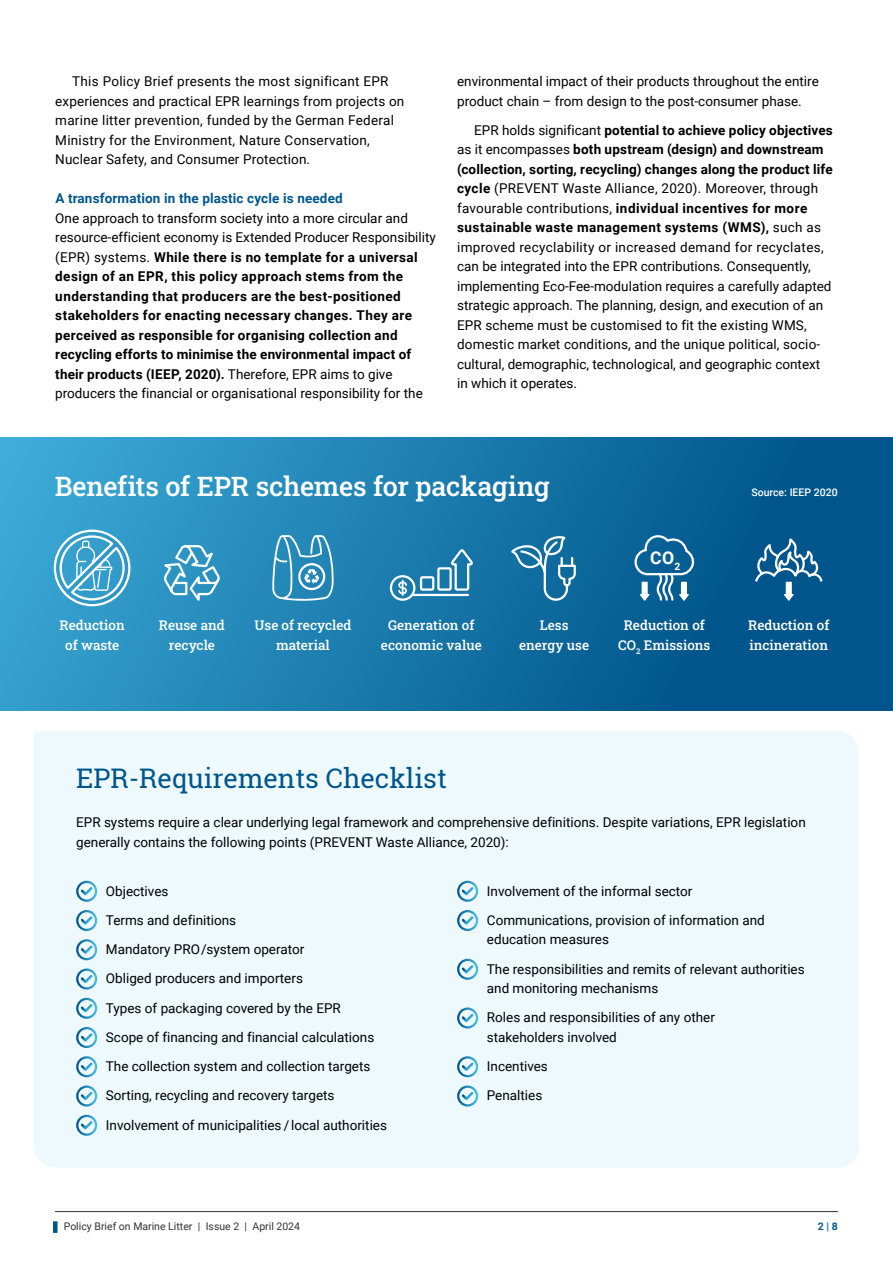
<style>
.page{position:relative;width:893px;height:1263px;background:#fff}
.page>*{position:absolute;margin:0;border:0;box-sizing:border-box;transform-origin:0 0}
.t1{font:500 27px "Roboto Slab";letter-spacing:-.01em;color:#fff}
.t2{font:27px "Roboto Slab";color:#00568c}
.t3{font:700 17.55px "Roboto";color:#fff}
.t4{font:13.5px/19.5px "Roboto";color:#000}
.t5{font:700 13.5px/19.5px "Roboto";letter-spacing:.03em;color:#000}
.t6{font:13.5px/19.5px "Roboto";letter-spacing:.02em;color:#000}
.t7{font:500 13.5px/19.5px "Roboto Slab";color:#fff;text-align:center}
.t8{font:700 13.5px "Roboto";letter-spacing:.01em;color:#00568c}
.t9{font:10.5px "Roboto";color:#333}
.t10{font:500 10.5px "Roboto";color:#fff}
.t11{font:700 10.5px "Roboto";color:#00568c}
.s1{font-weight:400}
.s2{font-weight:700}
</style>
<div class="page">
<div style="left:0;top:437px;width:893px;height:273px;background:linear-gradient(to right,#38a5d1,#004b82)"></div>
<svg style="left:53px;top:528px;width:79px;height:79px;background:#63b4d6"></svg>
<svg style="left:158px;top:542px;width:63px;height:65px;background:#53a7cd"></svg>
<svg style="left:272px;top:535px;width:62px;height:66px;background:#53a1c6"></svg>
<svg style="left:508px;top:534px;width:69px;height:68px;background:#3583ae"></svg>
<svg style="left:635px;top:534px;width:59px;height:68px;background:#357da8"></svg>
<div style="left:437px;top:567px;width:15px;height:24px;border:2px solid #fff"></div>
<div style="left:420px;top:576px;width:14px;height:15px;border:2px solid #fff"></div>
<svg style="left:449px;top:547px;width:26px;height:45px"></svg>
<hr style="left:413px;top:594px;width:55px;height:2px;background:#fff">
<svg style="left:386px;top:571px;width:30px;height:33px"></svg>
<svg style="left:753px;top:449px;width:71px;height:180px;background:#0f6093"></svg>
<div style="left:34px;top:731px;width:825px;height:436px;background:#edf9fd"></div>
<svg style="left:79px;top:885px;width:15px;height:13px"></svg>
<div style="left:76px;top:881px;width:21px;height:21px;border:2px solid #fff;border-radius:50%"></div>
<svg style="left:79px;top:914px;width:15px;height:13px"></svg>
<div style="left:76px;top:910px;width:21px;height:21px;border:2px solid #fff;border-radius:50%"></div>
<svg style="left:79px;top:943px;width:15px;height:13px"></svg>
<div style="left:76px;top:939px;width:21px;height:21px;border:2px solid #fff;border-radius:50%"></div>
<svg style="left:79px;top:972px;width:15px;height:13px"></svg>
<div style="left:76px;top:968px;width:21px;height:21px;border:2px solid #fff;border-radius:50%"></div>
<svg style="left:79px;top:1002px;width:15px;height:13px"></svg>
<div style="left:76px;top:998px;width:21px;height:21px;border:2px solid #fff;border-radius:50%"></div>
<svg style="left:79px;top:1031px;width:15px;height:13px"></svg>
<div style="left:76px;top:1027px;width:21px;height:21px;border:2px solid #fff;border-radius:50%"></div>
<svg style="left:79px;top:1060px;width:15px;height:13px"></svg>
<div style="left:76px;top:1056px;width:21px;height:21px;border:2px solid #fff;border-radius:50%"></div>
<svg style="left:79px;top:1089px;width:15px;height:13px"></svg>
<div style="left:76px;top:1085px;width:21px;height:21px;border:2px solid #fff;border-radius:50%"></div>
<svg style="left:79px;top:1119px;width:15px;height:13px"></svg>
<div style="left:76px;top:1115px;width:21px;height:21px;border:2px solid #fff;border-radius:50%"></div>
<svg style="left:460px;top:885px;width:15px;height:13px"></svg>
<div style="left:457px;top:881px;width:21px;height:21px;border:2px solid #fff;border-radius:50%"></div>
<svg style="left:460px;top:914px;width:15px;height:13px"></svg>
<div style="left:457px;top:910px;width:21px;height:21px;border:2px solid #fff;border-radius:50%"></div>
<svg style="left:460px;top:963px;width:15px;height:13px"></svg>
<div style="left:457px;top:959px;width:21px;height:21px;border:2px solid #fff;border-radius:50%"></div>
<svg style="left:460px;top:1011px;width:15px;height:13px"></svg>
<div style="left:457px;top:1007px;width:21px;height:21px;border:2px solid #fff;border-radius:50%"></div>
<svg style="left:460px;top:1060px;width:15px;height:13px"></svg>
<div style="left:457px;top:1056px;width:21px;height:21px;border:2px solid #fff;border-radius:50%"></div>
<svg style="left:460px;top:1089px;width:15px;height:13px"></svg>
<div style="left:457px;top:1085px;width:21px;height:21px;border:2px solid #fff;border-radius:50%"></div>
<div style="left:53px;top:1221px;width:5px;height:12px;background:#00568c"></div>
<hr style="left:55px;top:1211px;width:783px;height:1px;background:#333">
<p class="t6" style="left:55px;top:71px;width:351px;text-indent:17px">This Policy Brief presents the most significant EPR experiences and practical EPR learnings from projects on marine litter prevention, funded by the German Federal Ministry for the Environment, Nature Conservation, Nuclear Safety, and Consumer Protection.</p>
<h2 class="t8" style="left:55px;top:189px;width:289px">A transformation in the plastic cycle is needed</h2>
<p class="t5" style="left:55px;top:208px;width:382px"><span class="s1">One approach to transform society into a more circular and resource-efficient economy is Extended Producer Responsibility (EPR) systems.</span> While there is no template for a universal design of an EPR, this policy approach stems from the understanding that producers are the best-positioned stakeholders for enacting necessary changes. They are perceived as responsible for organising collection and recycling efforts to minimise the environmental impact of their products (IEEP, 2020). <span class="s1">Therefore, EPR aims to give producers the financial or organisational responsibility for the</span></p>
<p class="t4" style="left:457px;top:71px;width:363px">environmental impact of their products throughout the entire product chain – from design to the post-consumer phase.</p>
<p class="t4" style="left:457px;top:120px;width:377px;text-indent:17px">EPR holds significant <span class="s2">potential to achieve policy objectives </span>as it encompasses <span class="s2">both upstream (design) and downstream (collection, sorting, recycling) changes along the product life cycle</span> (PREVENT Waste Alliance, 2020). Moreover, through favourable contributions, <span class="s2">individual incentives for more sustainable waste management systems (WMS),</span> such as improved recyclability or increased demand for recyclates, can be integrated into the EPR contributions. Consequently, implementing Eco-Fee-modulation requires a carefully adapted strategic approach. The planning, design, and execution of an EPR scheme must be customised to fit the existing WMS, domestic market conditions, and the unique political, socio&shy;cultural, demographic, technological, and geographic context in which it operates.</p>
<h3 class="t1" style="left:55px;top:467px;width:496px">Benefits of EPR schemes for packaging</h3>
<p class="t3" style="left:650px;top:545px;width:32px">CO<sub>2</sub></p>
<p class="t10" style="left:751px;top:485px;width:88px">Source: IEEP 2020</p>
<p class="t7" style="left:60px;top:615px;width:67px">Reduction of waste</p>
<p class="t7" style="left:159px;top:615px;width:67px">Reuse and recycle</p>
<p class="t7" style="left:254px;top:615px;width:99px">Use of recycled material</p>
<p class="t7" style="left:519px;top:615px;width:71px">Less energy use</p>
<p class="t7" style="left:618px;top:615px;width:94px">Reduction of<br>CO<sub>2</sub> Emissions</p>
<p class="t7" style="left:381px;top:615px;width:102px">Generation of economic value</p>
<p class="t7" style="left:748px;top:615px;width:83px;text-align:left">Reduction of incineration</p>
<h1 class="t2" style="left:76px;top:760px;width:372px">EPR-Requirements Checklist</h1>
<p class="t4" style="left:76px;top:812px;width:731px">EPR systems require a clear underlying legal framework and comprehensive definitions. Despite variations, EPR legislation generally contains the following points (PREVENT Waste Alliance, 2020):</p>
<p class="t4" style="left:106px;top:880px;width:64px">Objectives</p>
<p class="t4" style="left:106px;top:910px;width:132px">Terms and definitions</p>
<p class="t4" style="left:106px;top:939px;width:200px">Mandatory PRO/system operator</p>
<p class="t4" style="left:106px;top:968px;width:199px">Obliged producers and importers</p>
<p class="t4" style="left:106px;top:997px;width:237px">Types of packaging covered by the EPR</p>
<p class="t4" style="left:106px;top:1027px;width:270px">Scope of financing and financial calculations</p>
<p class="t4" style="left:106px;top:1056px;width:266px">The collection system and collection targets</p>
<p class="t4" style="left:106px;top:1085px;width:230px">Sorting, recycling and recovery targets</p>
<p class="t4" style="left:106px;top:1114px;width:283px">Involvement of municipalities / local authorities</p>
<p class="t4" style="left:487px;top:880px;width:207px">Involvement of the informal sector</p>
<p class="t4" style="left:487px;top:910px;width:279px">Communications, provision of information and education measures</p>
<p class="t4" style="left:487px;top:958px;width:319px">The responsibilities and remits of relevant authorities and monitoring mechanisms</p>
<p class="t4" style="left:487px;top:1007px;width:230px">Roles and responsibilities of any other stakeholders involved</p>
<p class="t4" style="left:487px;top:1056px;width:63px">Incentives</p>
<p class="t4" style="left:487px;top:1085px;width:57px">Penalties</p>
<p class="t9" style="left:64px;top:1219px;width:238px">Policy Brief on Marine Litter | Issue 2 | April 2024</p>
<p class="t11" style="left:818px;top:1219px;width:21px">2 | 8</p>
</div>
